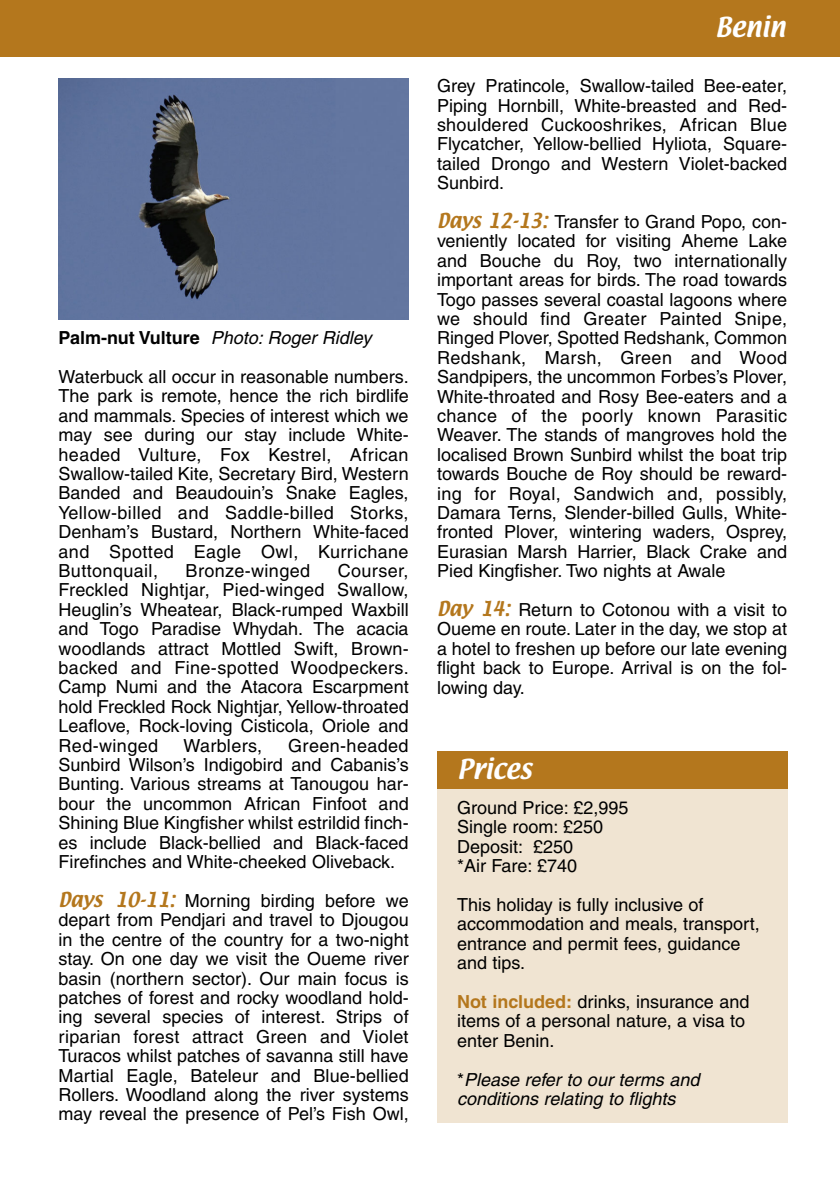
<style>
.page{position:relative;width:840px;height:1190px;background:#fff}
.page>*{position:absolute;margin:0;border:0;box-sizing:border-box;transform-origin:0 0}
.t1{font:24px "Textile";color:#fff}
.t2{font:18px/19.4px "Helvetica";color:#000;text-align:justify}
.t3{font:italic 18px/19.4px "Helvetica";color:#000}
.t4{font:18px "Helvetica";letter-spacing:.02em;color:#000}
.s1{font-weight:700;font-style:normal}
.s2{font-family:"Textile";color:#b4771d}
.s3{font-weight:700;color:#b4771d}
.s4{font-style:normal}
</style>
<div class="page">
<div style="left:0;top:0;width:840px;height:57px;background:#b4771d"></div>
<div style="left:437px;top:771px;width:350px;height:352px;background:#f0e4d2"></div>
<div style="left:437px;top:752px;width:350px;height:37px;background:#b4771d"></div>
<img style="left:59px;top:79px;width:350px;height:241px">
<p class="t3" style="left:59px;top:329px;width:315px"><span class="s1">Palm-nut Vulture</span> Photo: Roger Ridley</p>
<p class="t2" style="left:59px;top:369px;width:352px">Waterbuck all occur in reasonable numbers.<br>The park is remote, hence the rich birdlife and mammals. Species of interest which we may see during our stay include White&shy;headed Vulture, Fox Kestrel, African Swallow-tailed Kite, Secretary Bird, Western Banded and Beaudouin’s Snake Eagles, Yellow-billed and Saddle-billed Storks, Denham’s Bustard, Northern White-faced and Spotted Eagle Owl, Kurrichane Buttonquail,</p>
<p class="t2" style="left:59px;top:563px;width:352px;text-indent:279px">Courser, Freckled Nightjar, Pied-winged Swallow, Heuglin’s Wheatear, Black-rumped Waxbill and Togo Paradise Whydah. The acacia woodlands attract Mottled Swift, Brown&shy;backed and Fine-spotted Woodpeckers.<br>Camp Numi and the Atacora Escarpment hold Freckled Rock Nightjar, Yellow-throated Leaflove, Rock-loving Cisticola, Oriole and Red-winged</p>
<p class="t4" style="left:186px;top:564px;width:126px">Bronze-winged</p>
<p class="t2" style="left:59px;top:737px;width:352px;text-indent:230px">Green-headed Sunbird Wilson’s Indigobird and Cabanis’s Bunting. Various streams at Tanougou har&shy;bour the uncommon African Finfoot and Shining Blue Kingfisher whilst estrildid finch&shy;es include Black-bellied and Black-faced Firefinches and White-cheeked Oliveback.</p>
<p class="t2" style="left:59px;top:893px;width:352px"><span class="s2">Days 10-11:</span> Morning birding before we depart from Pendjari and travel to Djougou in the centre of the country for a two-night stay. On one day we visit the Oueme river basin (northern sector). Our main focus is patches of forest and rocky woodland hold&shy;ing several species of interest. Strips of riparian forest attract Green and Violet Turacos whilst patches of savanna still have Martial Eagle, Bateleur and Blue-bellied Rollers. Woodland along the river systems may reveal the presence of Pel’s Fish Owl,</p>
<p class="t4" style="left:183px;top:739px;width:80px">Warblers,</p>
<h1 class="t1" style="left:715px;top:17px;width:72px">Benin</h1>
<p class="t2" style="left:437px;top:78px;width:352px">Grey Pratincole, Swallow-tailed Bee-eater, Piping Hornbill, White-breasted and Red&shy;shouldered Cuckooshrikes, African Blue Flycatcher, Yellow-bellied Hyliota, Square&shy;tailed Drongo and Western Violet-backed Sunbird.</p>
<p class="t2" style="left:437px;top:214px;width:352px"><span class="s2">Days 12-13:</span> Transfer to Grand Popo, con&shy;veniently located for visiting Aheme Lake and Bouche du Roy, two internationally important areas for birds. The road towards Togo passes several coastal lagoons where we should find Greater Painted Snipe, Ringed Plover, Spotted Redshank, Common Redshank, Marsh, Green and Wood Sandpipers, the uncommon Forbes’s Plover, White-throated and Rosy Bee-eaters and a chance of the poorly known Parasitic Weaver. The stands of mangroves hold the localised Brown Sunbird whilst the boat trip towards Bouche de Roy should be reward&shy;ing for Royal, Sandwich and, possibly, Damara Terns, Slender-billed Gulls, White&shy;fronted Plover, wintering waders, Osprey, Eurasian Marsh Harrier, Black Crake and Pied Kingfisher. Two nights at Awale</p>
<p class="t2" style="left:437px;top:602px;width:352px"><span class="s2">Day 14:</span> Return to Cotonou with a visit to Oueme en route. Later in the day, we stop at a hotel to freshen up before our late evening flight back to Europe. Arrival is on the fol&shy;lowing day.</p>
<h1 class="t1" style="left:457px;top:759px;width:76px">Prices</h1>
<p class="t2" style="left:457px;top:800px;width:173px;text-align:left">Ground Price: £2,995<br>Single room: £250<br>Deposit: £250<br>*Air Fare: £740</p>
<p class="t2" style="left:457px;top:897px;width:304px;text-align:left">This holiday is fully inclusive of accommodation and meals, transport, entrance and permit fees, guidance and tips.</p>
<p class="t2" style="left:457px;top:994px;width:294px;text-align:left"><span class="s3">Not included:</span> drinks, insurance and items of a personal nature, a visa to enter Benin.</p>
<p class="t3" style="left:457px;top:1071px;width:244px"><span class="s4">*</span>Please refer to our terms and conditions relating to flights</p>
</div>
